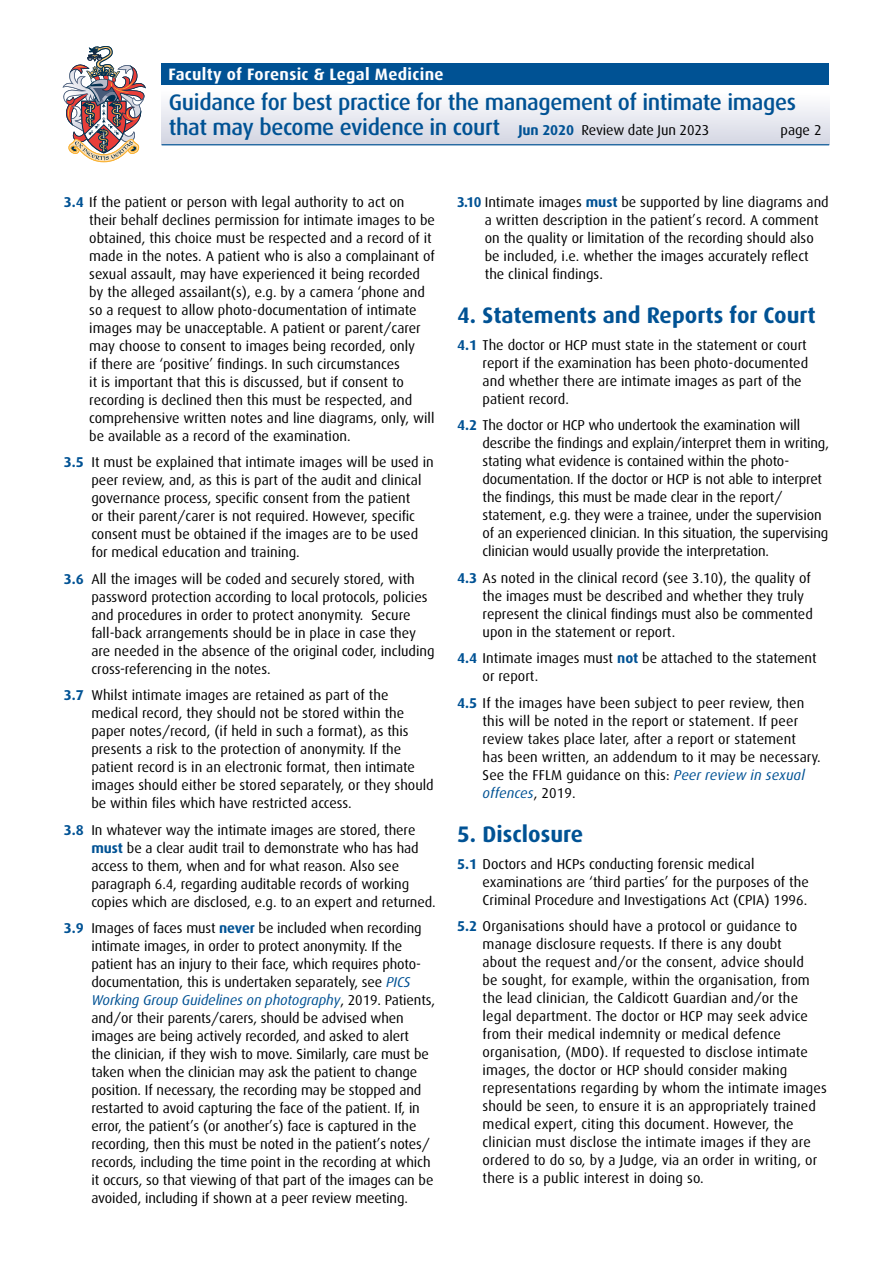
<style>
.page{position:relative;width:893px;height:1263px;background:#fff}
.page>*{position:absolute;margin:0;border:0;box-sizing:border-box;transform-origin:0 0}
.t1{font:500 22.5px/25.2px "Dax";letter-spacing:-.015em;color:#005294}
.t2{font:700 22.5px "Dax";color:#005294}
.t3{font:700 16.5px "Dax";letter-spacing:.02em;color:#fff}
.t4{font:14.25px/18px "Dax";color:#000}
.s1{font-weight:700;font-size:14.25px}
.s2{font-weight:400;font-size:14.25px;color:#000}
.s3{font-weight:700;color:#005294}
.s4{font-style:italic;color:#005294}
</style>
<div class="page">
<div style="left:162px;top:85px;width:667px;height:60px;background:linear-gradient(to bottom,#fff,#d3d6e3)"></div>
<div style="left:162px;top:64px;width:667px;height:21px;background:#005294"></div>
<hr style="left:162px;top:144px;width:667px;height:1px;background:#005294">
<svg style="left:63px;top:46px;width:83px;height:116px"></svg>
<p class="t3" style="left:168px;top:65px;width:277px">Faculty of Forensic &amp; Legal Medicine</p>
<h1 class="t1" style="left:169px;top:90px;width:629px">Guidance for best practice for the management of intimate images that may become evidence in court <span class="s1">Jun 2020</span> <span class="s2">Review date Jun 2023</span></h1>
<p class="t4" style="left:780px;top:121px;width:43px">page 2</p>
<p class="t4" style="left:89px;top:193px;width:347px;text-indent:-26px"><span class="s3">3.4</span> If the patient or person with legal authority to act on their behalf declines permission for intimate images to be obtained, this choice must be respected and a record of it made in the notes. A patient who is also a complainant of sexual assault, may have experienced it being recorded by the alleged assailant(s), e.g. by a camera ‘phone and so a request to allow photo-documentation of intimate images may be unacceptable. A patient or parent/carer may choose to consent to images being recorded, only<br>if there are ‘positive’ findings. In such circumstances<br>it is important that this is discussed, but if consent to recording is declined then this must be respected, and comprehensive written notes and line diagrams, only, will be available as a record of the examination.</p>
<p class="t4" style="left:91px;top:453px;width:344px;text-indent:-28px"><span class="s3">3.5</span> It must be explained that intimate images will be used in peer review, and, as this is part of the audit and clinical governance process, specific consent from the patient<br>or their parent/carer is not required. However, specific consent must be obtained if the images are to be used for medical education and training.</p>
<p class="t4" style="left:91px;top:570px;width:345px;text-indent:-28px"><span class="s3">3.6</span> All the images will be coded and securely stored, with password protection according to local protocols, policies and procedures in order to protect anonymity. Secure fall-back arrangements should be in place in case they are needed in the absence of the original coder, including cross-referencing in the notes.</p>
<p class="t4" style="left:91px;top:686px;width:344px;text-indent:-28px"><span class="s3">3.7</span> Whilst intimate images are retained as part of the medical record, they should not be stored within the paper notes/record, (if held in such a format), as this presents a risk to the protection of anonymity. If the patient record is in an electronic format, then intimate images should either be stored separately, or they should be within files which have restricted access.</p>
<p class="t4" style="left:91px;top:821px;width:346px;text-indent:-28px"><span class="s3">3.8</span> In whatever way the intimate images are stored, there <span class="s3">must</span> be a clear audit trail to demonstrate who has had access to them, when and for what reason. Also see paragraph 6.4, regarding auditable records of working copies which are disclosed, e.g. to an expert and returned.</p>
<p class="t4" style="left:91px;top:919px;width:345px;text-indent:-28px"><span class="s3">3.9</span> Images of faces must <span class="s3">never</span> be included when recording intimate images, in order to protect anonymity. If the patient has an injury to their face, which requires photo&shy;documentation, this is undertaken separately, see <span class="s4">PICS Working Group Guidelines on photography</span>, 2019. Patients, and/or their parents/carers, should be advised when images are being actively recorded, and asked to alert<br>the clinician, if they wish to move. Similarly, care must be taken when the clinician may ask the patient to change position. If necessary, the recording may be stopped and restarted to avoid capturing the face of the patient. If, in error, the patient’s (or another’s) face is captured in the recording, then this must be noted in the patient’s notes/ records, including the time point in the recording at which it occurs, so that viewing of that part of the images can be avoided, including if shown at a peer review meeting.</p>
<p class="t4" style="left:485px;top:193px;width:345px;text-indent:-28px"><span class="s3">3.10</span> Intimate images <span class="s3">must</span> be supported by line diagrams and a written description in the patient’s record. A comment on the quality or limitation of the recording should also be included, i.e. whether the images accurately reflect the clinical findings.</p>
<h1 class="t2" style="left:457px;top:303px;width:360px">4. Statements and Reports for Court</h1>
<p class="t4" style="left:483px;top:336px;width:327px;text-indent:-26px"><span class="s3">4.1</span> The doctor or HCP must state in the statement or court report if the examination has been photo-documented and whether there are intimate images as part of the patient record.</p>
<p class="t4" style="left:483px;top:416px;width:348px;text-indent:-26px"><span class="s3">4.2</span> The doctor or HCP who undertook the examination will describe the findings and explain/interpret them in writing, stating what evidence is contained within the photo&shy;documentation. If the doctor or HCP is not able to interpret the findings, this must be made clear in the report/ statement, e.g. they were a trainee, under the supervision of an experienced clinician. In this situation, the supervising clinician would usually provide the interpretation.</p>
<p class="t4" style="left:483px;top:569px;width:332px;text-indent:-26px"><span class="s3">4.3</span> As noted in the clinical record (see 3.10), the quality of the images must be described and whether they truly represent the clinical findings must also be commented upon in the statement or report.</p>
<p class="t4" style="left:483px;top:649px;width:336px;text-indent:-26px"><span class="s3">4.4</span> Intimate images must <span class="s3">not</span> be attached to the statement or report.</p>
<p class="t4" style="left:483px;top:694px;width:340px;text-indent:-26px"><span class="s3">4.5</span> If the images have been subject to peer review, then this will be noted in the report or statement. If peer review takes place later, after a report or statement<br>has been written, an addendum to it may be necessary.<br>See the FFLM guidance on this: <span class="s4">Peer review in sexual offences</span>, 2019.</p>
<h1 class="t2" style="left:457px;top:822px;width:128px">5. Disclosure</h1>
<p class="t4" style="left:483px;top:855px;width:328px;text-indent:-26px"><span class="s3">5.1</span> Doctors and HCPs conducting forensic medical examinations are ‘third parties’ for the purposes of the<br>Criminal Procedure and Investigations Act (CPIA) 1996.</p>
<p class="t4" style="left:483px;top:918px;width:346px;text-indent:-26px"><span class="s3">5.2</span> Organisations should have a protocol or guidance to manage disclosure requests. If there is any doubt<br>about the request and/or the consent, advice should<br>be sought, for example, within the organisation, from the lead clinician, the Caldicott Guardian and/or the legal department. The doctor or HCP may seek advice from their medical indemnity or medical defence organisation, (MDO). If requested to disclose intimate images, the doctor or HCP should consider making representations regarding by whom the intimate images should be seen, to ensure it is an appropriately trained medical expert, citing this document. However, the clinician must disclose the intimate images if they are ordered to do so, by a Judge, via an order in writing, or there is a public interest in doing so.</p>
</div>
